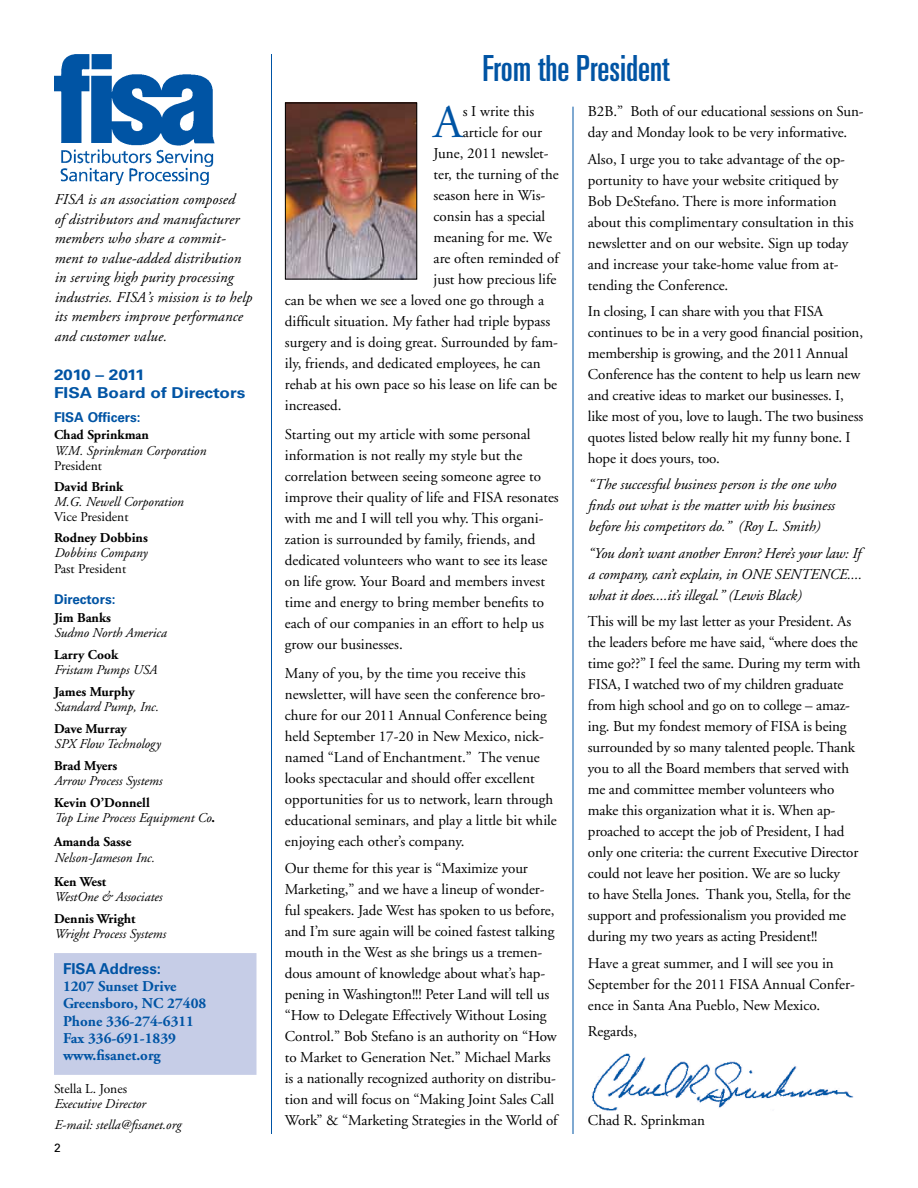
<style>
.page{position:relative;width:918px;height:1188px;background:#fff}
.page>*{position:absolute;margin:0;border:0;box-sizing:border-box;transform-origin:0 0}
.t1{font:46.65px "Adobe Garamond";color:#0054a4}
.t2{font:ultra-condensed 36px "Univers LT Std";color:#0054a4}
.t3{font:15px/21px "Adobe Garamond";letter-spacing:-.005em;color:#000}
.t4{font:italic 15px/19.5px "Adobe Garamond";letter-spacing:.01em;color:#000;text-align:justify}
.t5{font:700 15px/17.2px "Adobe Garamond";color:#0054a4}
.t6{font:700 15px/18px "Univers LT Std";color:#0054a4;scale:1.15 1}
.t7{font:700 15px "Univers LT Std";color:#0054a4}
.t8{font:italic 13.5px/15.3px "Adobe Garamond";color:#000}
.t9{font:700 13.5px "Adobe Garamond";color:#000}
.t10{font:13.5px "Adobe Garamond";color:#000}
.t11{font:700 13.5px "Univers LT Std";color:#0054a4}
.t12{font:12px "Univers LT Std";color:#000}
.s1{font-weight:700;font-style:normal}
</style>
<div class="page">
<img style="left:586px;top:1053px;width:268px;height:65px">
<div style="left:54px;top:953px;width:202px;height:122px;background:#c6cde7"></div>
<hr style="left:271px;top:54px;width:1px;height:1080px;background:#0054a4">
<img style="left:287px;top:105px;width:128px;height:172px">
<div style="left:285px;top:103px;width:132px;height:176px;border:1px solid #000"></div>
<img style="left:54px;top:54px;width:160px;height:130px">
<hr style="left:573px;top:107px;width:1px;height:1027px;background:#0054a4">
<p class="t4" style="left:54px;top:190px;width:199px;text-align:left">FISA is an association composed<br>of distributors and manufacturer members who share a commit&shy;ment to value-added distribution in serving high purity processing industries. FISA’s mission is to help its members improve performance and customer value.</p>
<p class="t6" style="left:54px;top:365px;width:168px">2010 – 2011<br>FISA Board of Directors</p>
<p class="t11" style="left:54px;top:409px;width:88px">FISA Officers:</p>
<p class="t9" style="left:54px;top:428px;width:97px">Chad Sprinkman</p>
<p class="t8" style="left:54px;top:443px;width:153px">W.M. Sprinkman Corporation</p>
<p class="t10" style="left:54px;top:459px;width:49px">President</p>
<p class="t9" style="left:54px;top:479px;width:71px">David Brink</p>
<p class="t8" style="left:54px;top:495px;width:131px">M.G. Newell Corporation</p>
<p class="t10" style="left:54px;top:510px;width:76px">Vice President</p>
<p class="t9" style="left:54px;top:530px;width:95px">Rodney Dobbins</p>
<p class="t8" style="left:54px;top:546px;width:95px">Dobbins Company</p>
<p class="t10" style="left:54px;top:561px;width:74px">Past President</p>
<p class="t11" style="left:54px;top:591px;width:63px">Directors:</p>
<p class="t9" style="left:54px;top:610px;width:59px">Jim Banks</p>
<p class="t8" style="left:54px;top:625px;width:114px">Sudmo North America</p>
<p class="t9" style="left:54px;top:647px;width:66px">Larry Cook</p>
<p class="t8" style="left:54px;top:662px;width:104px">Fristam Pumps USA</p>
<p class="t9" style="left:54px;top:684px;width:82px">James Murphy</p>
<p class="t8" style="left:54px;top:699px;width:106px">Standard Pump, Inc.</p>
<p class="t9" style="left:54px;top:721px;width:74px">Dave Murray</p>
<p class="t8" style="left:54px;top:737px;width:108px">SPX Flow Technology</p>
<p class="t9" style="left:54px;top:758px;width:65px">Brad Myers</p>
<p class="t8" style="left:54px;top:774px;width:109px">Arrow Process Systems</p>
<p class="t8" style="left:54px;top:795px;width:162px"><span class="s1">Kevin O’Donnell<br></span>Top Line Process Equipment Co<span class="s1">.</span></p>
<p class="t9" style="left:54px;top:835px;width:79px">Amanda Sasse</p>
<p class="t8" style="left:54px;top:850px;width:102px">Nelson-Jameson Inc.</p>
<p class="t9" style="left:54px;top:874px;width:54px">Ken West</p>
<p class="t8" style="left:54px;top:890px;width:110px">WestOne &amp; Associates</p>
<p class="t9" style="left:54px;top:911px;width:83px">Dennis Wright</p>
<p class="t8" style="left:54px;top:927px;width:113px">Wright Process Systems</p>
<p class="t7" style="left:63px;top:960px;width:100px">FISA Address:</p>
<p class="t5" style="left:63px;top:978px;width:145px">1207 Sunset Drive<br>Greensboro, NC 27408<br>Phone 336-274-6311<br>Fax 336-691-1839 www.fisanet.org</p>
<p class="t10" style="left:54px;top:1082px;width:75px">Stella L. Jones</p>
<p class="t8" style="left:54px;top:1094px;width:128px;line-height:21px">Executive Director<br>E-mail: stella@fisanet.org</p>
<p class="t12" style="left:54px;top:1140px;width:8px">2</p>
<h2 class="t2" style="left:482px;top:48px;width:189px">From the President</h2>
<h1 class="t1" style="left:434px;top:98px;width:31px">A</h1>
<p class="t3" style="left:463px;top:101px;width:73px">s I write this</p>
<p class="t3" style="left:463px;top:122px;width:81px">article for our</p>
<p class="t3" style="left:434px;top:143px;width:117px">June, 2011 newslet-</p>
<p class="t3" style="left:434px;top:164px;width:127px">ter, the turning of the</p>
<p class="t3" style="left:434px;top:185px;width:113px">season here in Wis-</p>
<p class="t3" style="left:434px;top:206px;width:113px">consin has a special</p>
<p class="t3" style="left:434px;top:227px;width:120px">meaning for me. We</p>
<p class="t3" style="left:434px;top:248px;width:127px">are often reminded of</p>
<p class="t3" style="left:434px;top:269px;width:124px">just how precious life</p>
<p class="t3" style="left:285px;top:290px;width:261px">can be when we see a loved one go through a</p>
<p class="t3" style="left:285px;top:311px;width:267px">difficult situation. My father had triple bypass</p>
<p class="t3" style="left:285px;top:332px;width:275px">surgery and is doing great. Surrounded by fam-</p>
<p class="t3" style="left:285px;top:353px;width:257px">ily, friends, and dedicated employees, he can</p>
<p class="t3" style="left:285px;top:374px;width:274px">rehab at his own pace so his lease on life can be</p>
<p class="t3" style="left:285px;top:395px;width:58px">increased.</p>
<p class="t3" style="left:285px;top:424px;width:275px">Starting out my article with some personal information is not really my style but the correlation between seeing someone agree to improve their quality of life and FISA resonates with me and I will tell you why. This organi&shy;zation is surrounded by family, friends, and dedicated volunteers who want to see its lease on life grow. Your Board and members invest time and energy to bring member benefits to each of our companies in an effort to help us grow our businesses.</p>
<p class="t3" style="left:285px;top:664px;width:273px">Many of you, by the time you receive this newsletter, will have seen the conference bro&shy;chure for our 2011 Annual Conference being held September 17-20 in New Mexico, nick&shy;named “Land of Enchantment.” The venue looks spectacular and should offer excellent opportunities for us to network, learn through educational seminars, and play a little bit while enjoying each other’s company.</p>
<p class="t3" style="left:285px;top:858px;width:274px">Our theme for this year is “Maximize your Marketing,” and we have a lineup of wonder&shy;ful speakers. Jade West has spoken to us before, and I’m sure again will be coined fastest talking mouth in the West as she brings us a tremen&shy;dous amount of knowledge about what’s hap&shy;pening in Washington!!! Peter Land will tell us “How to Delegate Effectively Without Losing Control.” Bob Stefano is an authority on “How to Market to Generation Net.” Michael Marks is a nationally recognized authority on distribu&shy;tion and will focus on “Making Joint Sales Call Work” &amp; “Marketing Strategies in the World of</p>
<p class="t3" style="left:588px;top:101px;width:277px">B2B.” Both of our educational sessions on Sun&shy;day and Monday look to be very informative.</p>
<p class="t3" style="left:588px;top:149px;width:267px">Also, I urge you to take advantage of the op&shy;portunity to have your website critiqued by Bob DeStefano. There is more information about this complimentary consultation in this newsletter and on our website. Sign up today and increase your take-home value from at&shy;tending the Conference.</p>
<p class="t3" style="left:588px;top:301px;width:277px">In closing, I can share with you that FISA continues to be in a very good financial position, membership is growing, and the 2011 Annual Conference has the content to help us learn new and creative ideas to market our businesses. I, like most of you, love to laugh. The two business quotes listed below really hit my funny bone. I hope it does yours, too.</p>
<p class="t4" style="left:588px;top:475px;width:250px;line-height:21px">“The successful business person is the one who finds out what is the matter with his business before his competitors do.” (Roy L. Smith)</p>
<p class="t4" style="left:588px;top:543px;width:275px;line-height:21px">“You don’t want another Enron? Here’s your law: If a company, can’t explain, in ONE SENTENCE.... what it does....it’s illegal.” (Lewis Black)</p>
<p class="t3" style="left:588px;top:611px;width:274px">This will be my last letter as your President. As the leaders before me have said, “where does the time go??” I feel the same. During my term with FISA, I watched two of my children graduate from high school and go on to college – amaz&shy;ing. But my fondest memory of FISA is being surrounded by so many talented people. Thank you to all the Board members that served with me and committee member volunteers who make this organization what it is. When ap&shy;proached to accept the job of President, I had only one criteria: the current Executive Director could not leave her position. We are so lucky<br>to have Stella Jones. Thank you, Stella, for the support and professionalism you provided me during my two years as acting President!!</p>
<p class="t3" style="left:588px;top:953px;width:268px">Have a great summer, and I will see you in<br>September for the 2011 FISA Annual Confer&shy;ence in Santa Ana Pueblo, New Mexico.</p>
<p class="t3" style="left:588px;top:1021px;width:51px">Regards,</p>
<p class="t3" style="left:588px;top:1110px;width:119px">Chad R. Sprinkman</p>
</div>
